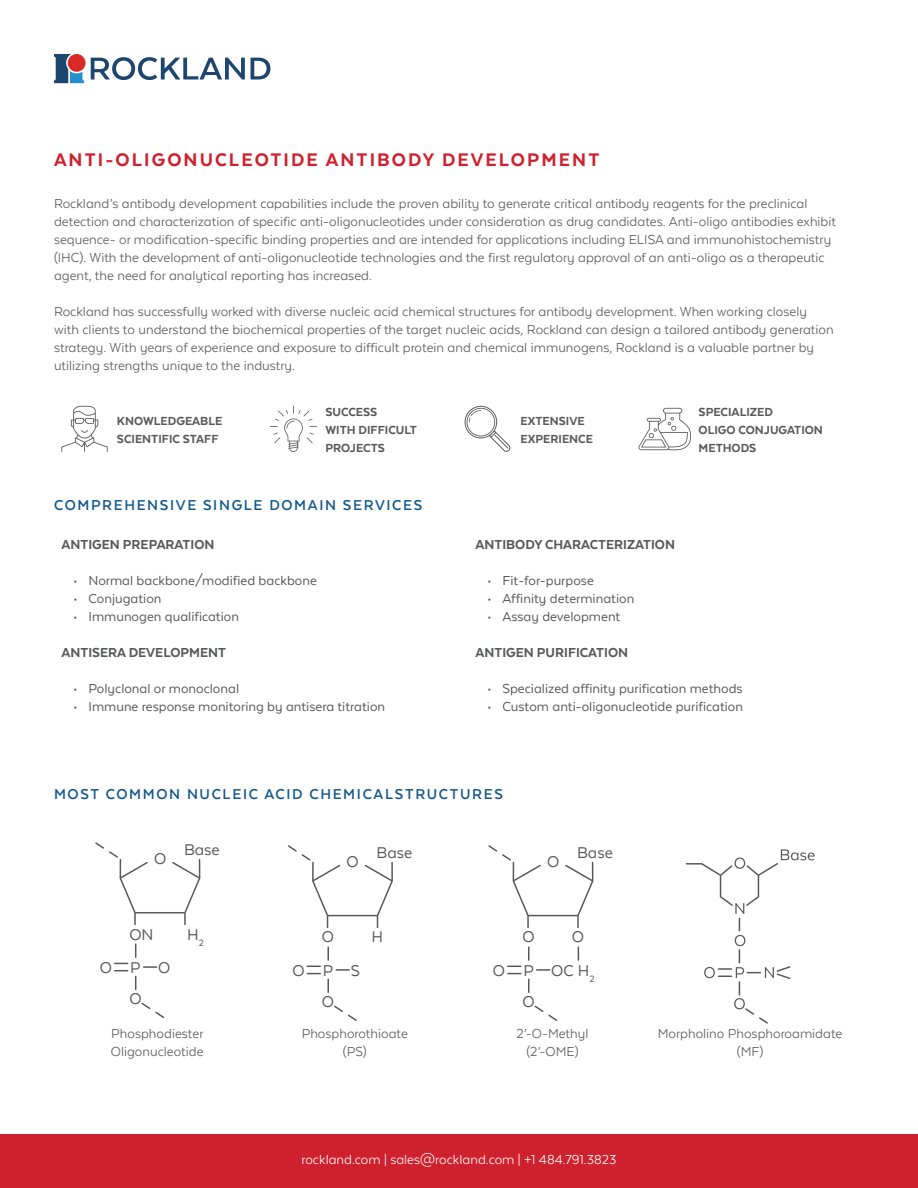
<style>
.page{position:relative;width:918px;height:1188px;background:#fff}
.page>*{position:absolute;margin:0;border:0;box-sizing:border-box;transform-origin:0 0}
.t1{font:800 21px "Texta Alt";letter-spacing:.1em;color:#ce202d}
.t2{font:18px "Texta Alt";color:#58595b}
.t3{font:700 16.5px "Texta Alt";letter-spacing:.1em;color:#14588a}
.t4{font:15px/18px "Texta Alt";color:#57585a}
.t5{font:15px "Texta Alt";color:#58595b}
.t6{font:15px/18px "Texta Alt";color:#58595b;text-align:center}
.t7{font:800 15px "Texta Alt";color:#58595b}
.t8{font:15px "Texta Alt";color:#fff}
.t9{font:800 13.5px/18px "Texta Alt";color:#58595b}
.t10{font:10.5px "Texta Alt";color:#58595b}
</style>
<div class="page">
<div style="left:0;top:1134px;width:918px;height:54px;background:#ce202d"></div>
<svg style="left:68px;top:54px;width:18px;height:18px"></svg>
<svg style="left:54px;top:54px;width:30px;height:29px"></svg>
<svg style="left:91px;top:57px;width:154px;height:23px"></svg>
<svg style="left:251px;top:58px;width:19px;height:22px"></svg>
<svg style="left:465px;top:406px;width:45px;height:46px"></svg>
<svg style="left:61px;top:405px;width:47px;height:47px"></svg>
<svg style="left:270px;top:406px;width:47px;height:46px"></svg>
<svg style="left:638px;top:408px;width:53px;height:42px"></svg>
<svg style="left:141px;top:1003px;width:23px;height:15px"></svg>
<svg style="left:95px;top:842px;width:105px;height:83px"></svg>
<svg style="left:135px;top:944px;width:1px;height:14px"></svg>
<svg style="left:135px;top:976px;width:1px;height:14px"></svg>
<svg style="left:143px;top:966px;width:14px;height:2px"></svg>
<svg style="left:114px;top:963px;width:14px;height:1px"></svg>
<svg style="left:114px;top:970px;width:14px;height:1px"></svg>
<svg style="left:334px;top:1006px;width:23px;height:15px"></svg>
<svg style="left:534px;top:1006px;width:23px;height:15px"></svg>
<svg style="left:686px;top:849px;width:129px;height:175px"></svg>
<svg style="left:288px;top:845px;width:105px;height:148px"></svg>
<svg style="left:488px;top:845px;width:105px;height:148px"></svg>
<h1 class="t1" style="left:54px;top:149px;width:547px">ANTI-OLIGONUCLEOTIDE ANTIBODY DEVELOPMENT</h1>
<p class="t4" style="left:54px;top:194px;width:784px">Rockland’s antibody development capabilities include the proven ability to generate critical antibody reagents for the preclinical detection and characterization of specific anti-oligonucleotides under consideration as drug candidates. Anti-oligo antibodies exhibit sequence- or modification-specific binding properties and are intended for applications including ELISA and immunohistochemistry (IHC). With the development of anti-oligonucleotide technologies and the first regulatory approval of an anti-oligo as a therapeutic agent, the need for analytical reporting has increased.</p>
<p class="t4" style="left:54px;top:302px;width:781px">Rockland has successfully worked with diverse nucleic acid chemical structures for antibody development. When working closely with clients to understand the biochemical properties of the target nucleic acids, Rockland can design a tailored antibody generation strategy. With years of experience and exposure to difficult protein and chemical immunogens, Rockland is a valuable partner by utilizing strengths unique to the industry.</p>
<p class="t9" style="left:117px;top:412px;width:107px">KNOWLEDGEABLE<br>SCIENTIFIC STAFF</p>
<p class="t9" style="left:325px;top:403px;width:93px">SUCCESS<br>WITH DIFFICULT<br>PROJECTS</p>
<p class="t9" style="left:699px;top:403px;width:126px">SPECIALIZED<br>OLIGO CONJUGATION<br>METHODS</p>
<p class="t9" style="left:520px;top:411px;width:74px">EXTENSIVE<br>EXPERIENCE</p>
<p class="t3" style="left:54px;top:496px;width:370px">COMPREHENSIVE SINGLE DOMAIN SERVICES</p>
<p class="t7" style="left:62px;top:537px;width:154px">ANTIGEN PREPARATION</p>
<p class="t5" style="left:73px;top:573px;width:245px">• Normal backbone/modified backbone</p>
<p class="t5" style="left:73px;top:591px;width:90px">• Conjugation</p>
<p class="t5" style="left:73px;top:609px;width:167px">• Immunogen qualification</p>
<p class="t7" style="left:62px;top:645px;width:166px">ANTISERA DEVELOPMENT</p>
<p class="t5" style="left:73px;top:681px;width:167px">• Polyclonal or monoclonal</p>
<p class="t5" style="left:73px;top:699px;width:314px">• Immune response monitoring by antisera titration</p>
<p class="t7" style="left:476px;top:537px;width:201px">ANTIBODY CHARACTERIZATION</p>
<p class="t5" style="left:487px;top:573px;width:108px">• Fit-for-purpose</p>
<p class="t5" style="left:487px;top:591px;width:149px">• Affinity determination</p>
<p class="t5" style="left:487px;top:609px;width:135px">• Assay development</p>
<p class="t7" style="left:476px;top:645px;width:154px">ANTIGEN PURIFICATION</p>
<p class="t5" style="left:487px;top:681px;width:257px">• Specialized affinity purification methods</p>
<p class="t5" style="left:487px;top:699px;width:257px">• Custom anti-oligonucleotide purification</p>
<p class="t3" style="left:54px;top:785px;width:450px">MOST COMMON NUCLEIC ACID CHEMICALSTRUCTURES</p>
<p class="t2" style="left:154px;top:850px;width:14px">O</p>
<p class="t2" style="left:184px;top:840px;width:37px">Base</p>
<p class="t2" style="left:347px;top:853px;width:14px">O</p>
<p class="t2" style="left:377px;top:843px;width:37px">Base</p>
<p class="t2" style="left:547px;top:853px;width:14px">O</p>
<p class="t2" style="left:577px;top:843px;width:37px">Base</p>
<p class="t2" style="left:129px;top:925px;width:26px">ON</p>
<p class="t2" style="left:187px;top:925px;width:18px">H<sub>2</sub></p>
<p class="t2" style="left:322px;top:928px;width:14px">O</p>
<p class="t2" style="left:522px;top:928px;width:14px">O</p>
<p class="t2" style="left:100px;top:958px;width:14px">O</p>
<p class="t2" style="left:158px;top:958px;width:14px">O</p>
<p class="t2" style="left:129px;top:989px;width:14px">O</p>
<p class="t2" style="left:130px;top:958px;width:12px">P</p>
<p class="t2" style="left:292px;top:961px;width:14px">O</p>
<p class="t2" style="left:351px;top:961px;width:11px">S</p>
<p class="t2" style="left:322px;top:992px;width:14px">O</p>
<p class="t2" style="left:323px;top:961px;width:12px">P</p>
<p class="t2" style="left:493px;top:961px;width:14px">O</p>
<p class="t2" style="left:523px;top:961px;width:12px">P</p>
<p class="t2" style="left:522px;top:992px;width:14px">O</p>
<p class="t2" style="left:551px;top:961px;width:40px">OC H</p>
<p class="t10" style="left:589px;top:973px;width:7px">2</p>
<p class="t6" style="left:111px;top:1024px;width:94px;text-align:left">Phosphodiester<br>Oligonucleotide</p>
<p class="t6" style="left:302px;top:1024px;width:108px">Phosphorothioate (PS)</p>
<p class="t6" style="left:517px;top:1024px;width:73px">2’-O-Methyl (2’-OME)</p>
<p class="t6" style="left:658px;top:1024px;width:186px">Morpholino Phosphoroamidate (MF)</p>
<p class="t8" style="left:301px;top:1152px;width:317px">rockland.com | sales@rockland.com | +1 484.791.3823</p>
</div>
